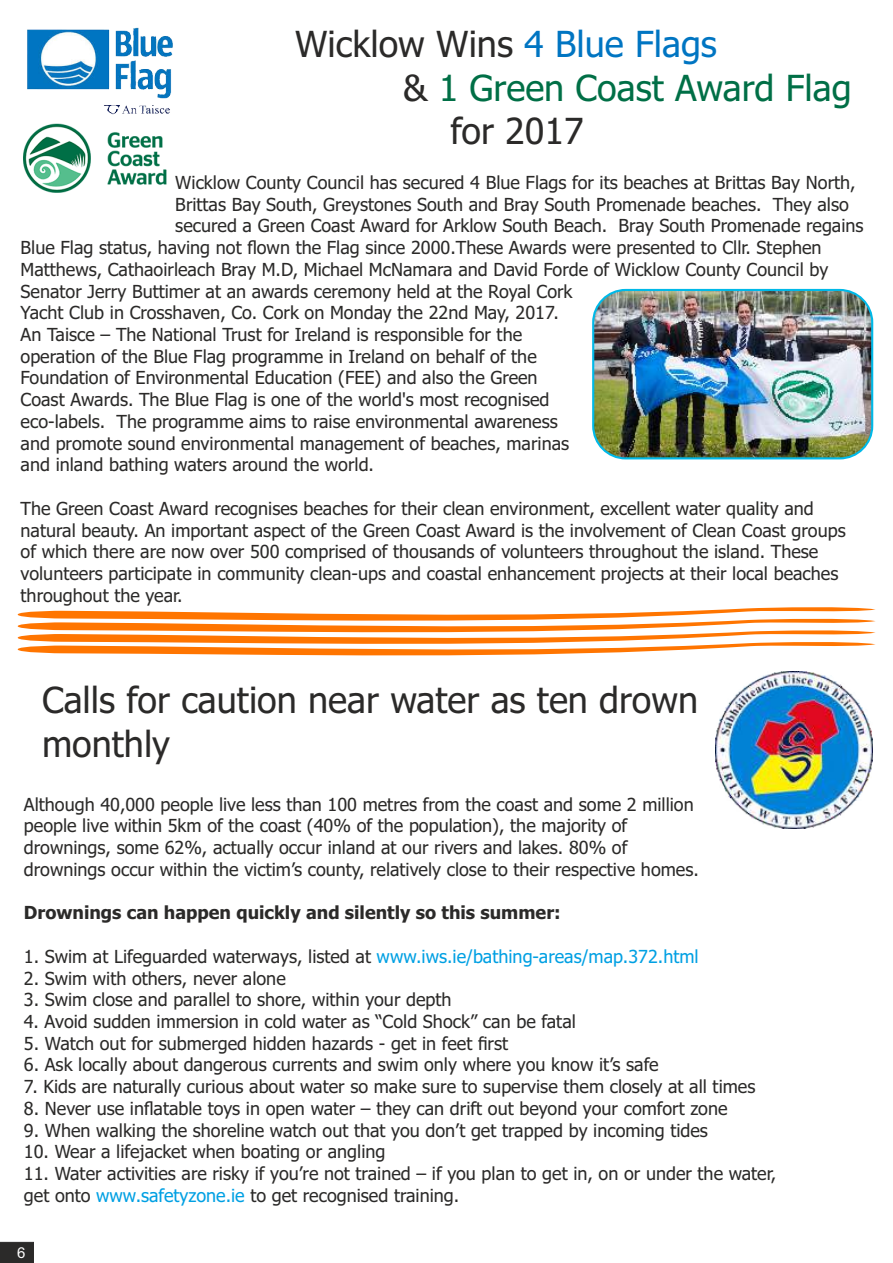
<style>
.page{position:relative;width:893px;height:1263px;background:#fff}
.page>*{position:absolute;margin:0;border:0;box-sizing:border-box;transform-origin:0 0}
.t1{font:36px/43.5px "Tahoma";color:#2b2a29}
.t2{font:36px "Tahoma";color:#006f46}
.t3{font:18px/21.8px "Tahoma";color:#2b2a29}
.t4{font:700 18px "Tahoma";color:#2b2a29}
.t5{font:15px "Arial";color:#fefefe}
.s1{color:#0075c2}
.s2{color:#2b2a29}
.s3{color:#00a0e3}
</style>
<div class="page">
<svg style="left:0;top:1241px;width:34px;height:22px"></svg>
<img style="left:24px;top:124px;width:143px;height:69px">
<img style="left:27px;top:27px;width:146px;height:97px">
<img style="left:593px;top:290px;width:279px;height:168px;border-radius:32px">
<div style="left:592px;top:289px;width:281px;height:170px;border:2px solid #00b9e8;border-radius:32px"></div>
<svg style="left:18px;top:607px;width:858px;height:49px"></svg>
<img style="left:716px;top:671px;width:157px;height:157px">
<h1 class="t1" style="left:295px;top:25px;width:423px">Wicklow Wins <span class="s1">4 Blue Flags</span></h1>
<h1 class="t2" style="left:403px;top:73px;width:450px"><span class="s2">&amp;</span> 1 Green Coast Award Flag</h1>
<h1 class="t1" style="left:451px;top:112px;width:135px">for 2017</h1>
<p class="t3" style="left:175px;top:173px;width:682px">Wicklow County Council has secured 4 Blue Flags for its beaches at Brittas Bay North,</p>
<p class="t3" style="left:175px;top:195px;width:675px">Brittas Bay South, Greystones South and Bray South Promenade beaches. They also</p>
<p class="t3" style="left:175px;top:216px;width:690px">secured a Green Coast Award for Arklow South Beach. Bray South Promenade regains</p>
<p class="t3" style="left:21px;top:238px;width:802px">Blue Flag status, having not flown the Flag since 2000.These Awards were presented to Cllr. Stephen</p>
<p class="t3" style="left:21px;top:260px;width:809px">Matthews, Cathaoirleach Bray M.D, Michael McNamara and David Forde of Wicklow County Council by</p>
<p class="t3" style="left:21px;top:282px;width:553px">Senator Jerry Buttimer at an awards ceremony held at the Royal Cork</p>
<p class="t3" style="left:21px;top:303px;width:540px">Yacht Club in Crosshaven, Co. Cork on Monday the 22nd May, 2017.</p>
<p class="t3" style="left:21px;top:325px;width:503px">An Taisce – The National Trust for Ireland is responsible for the</p>
<p class="t3" style="left:21px;top:347px;width:518px">operation of the Blue Flag programme in Ireland on behalf of the</p>
<p class="t3" style="left:21px;top:369px;width:519px">Foundation of Environmental Education (FEE) and also the Green</p>
<p class="t3" style="left:21px;top:390px;width:530px">Coast Awards. The Blue Flag is one of the world's most recognised</p>
<p class="t3" style="left:21px;top:412px;width:539px">eco-labels. The programme aims to raise environmental awareness</p>
<p class="t3" style="left:21px;top:434px;width:550px">and promote sound environmental management of beaches, marinas</p>
<p class="t3" style="left:21px;top:455px;width:355px">and inland bathing waters around the world.</p>
<p class="t3" style="left:21px;top:499px;width:827px">The Green Coast Award recognises beaches for their clean environment, excellent water quality and natural beauty. An important aspect of the Green Coast Award is the involvement of Clean Coast groups of which there are now over 500 comprised of thousands of volunteers throughout the island. These volunteers participate in community clean-ups and coastal enhancement projects at their local beaches throughout the year.</p>
<h1 class="t1" style="left:42px;top:681px;width:658px">Calls for caution near water as ten drown monthly</h1>
<p class="t3" style="left:24px;top:795px;width:676px">Although 40,000 people live less than 100 metres from the coast and some 2 million people live within 5km of the coast (40% of the population), the majority of drownings, some 62%, actually occur inland at our rivers and lakes. 80% of drownings occur within the victim’s county, relatively close to their respective homes.</p>
<p class="t4" style="left:24px;top:905px;width:538px">Drownings can happen quickly and silently so this summer:</p>
<p class="t3" style="left:24px;top:947px;width:676px">1. Swim at Lifeguarded waterways, listed at <span class="s3">www.iws.ie/bathing-areas/map.372.html</span></p>
<p class="t3" style="left:24px;top:968px;width:263px">2. Swim with others, never alone</p>
<p class="t3" style="left:24px;top:990px;width:429px">3. Swim close and parallel to shore, within your depth</p>
<p class="t3" style="left:24px;top:1012px;width:553px">4. Avoid sudden immersion in cold water as “Cold Shock” can be fatal</p>
<p class="t3" style="left:24px;top:1034px;width:486px">5. Watch out for submerged hidden hazards - get in feet first</p>
<p class="t3" style="left:24px;top:1055px;width:636px">6. Ask locally about dangerous currents and swim only where you know it’s safe</p>
<p class="t3" style="left:24px;top:1077px;width:733px">7. Kids are naturally curious about water so make sure to supervise them closely at all times</p>
<p class="t3" style="left:24px;top:1099px;width:705px">8. Never use inflatable toys in open water – they can drift out beyond your comfort zone</p>
<p class="t3" style="left:24px;top:1121px;width:686px">9. When walking the shoreline watch out that you don’t get trapped by incoming tides</p>
<p class="t3" style="left:24px;top:1142px;width:363px">10. Wear a lifejacket when boating or angling</p>
<p class="t3" style="left:24px;top:1164px;width:754px">11. Water activities are risky if you’re not trained – if you plan to get in, on or under the water, get onto <span class="s3">www.safetyzone.ie</span> to get recognised training.</p>
<p class="t5" style="left:17px;top:1246px;width:10px">6</p>
</div>
